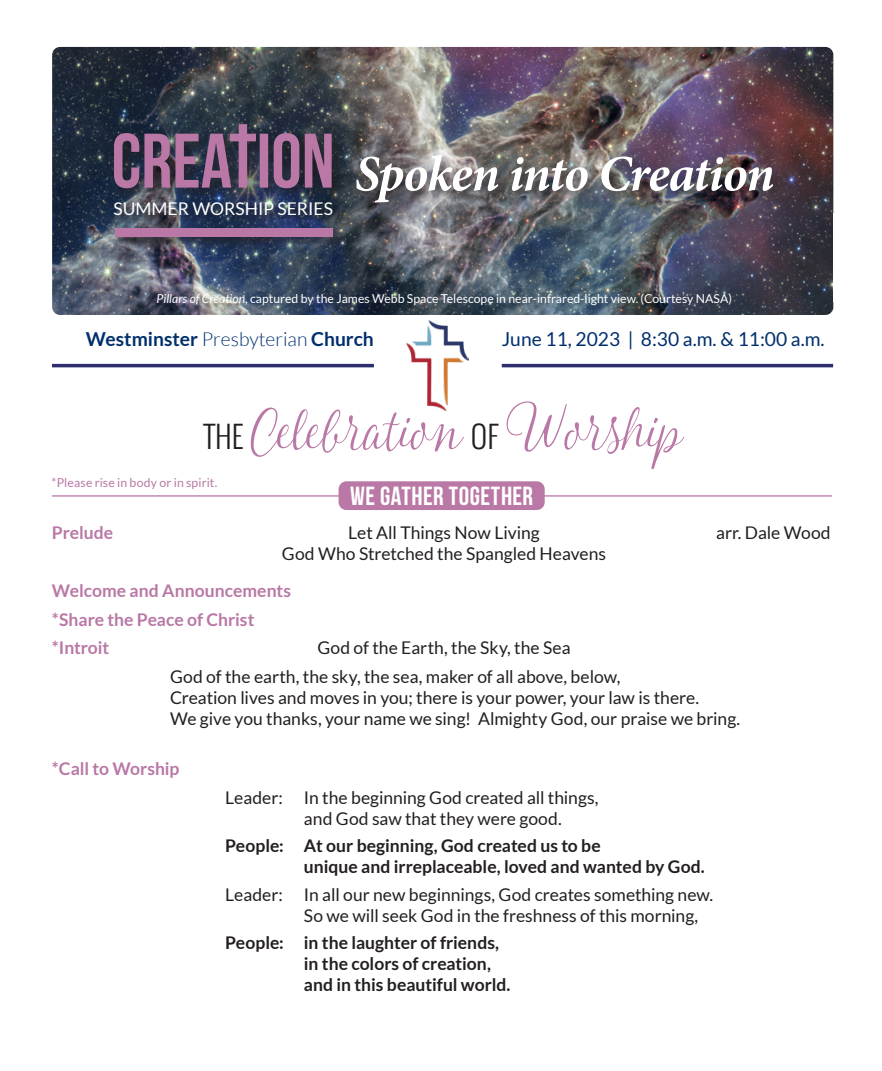
<style>
.page{position:relative;width:882px;height:1071px;background:#fff}
.page>*{position:absolute;margin:0;border:0;box-sizing:border-box;transform-origin:0 0}
.t1{font:83.65px "Fabulous";color:#b978a5}
.t2{font:italic 700 51.1px "Minion Pro";letter-spacing:-.025em;color:#fff}
.t3{font:300 30.45px "Oswald";color:#231f20}
.t4{font:26.25px "Bebas Neue";letter-spacing:.02em;color:#fff}
.t5{font:19.25px "Lato";color:#002f6c}
.t6{font:700 19.25px "Lato";color:#002f6c}
.t7{font:17.5px/21px "Lato";color:#231f20}
.t8{font:700 17.5px/21px "Lato";color:#231f20}
.t9{font:700 17.5px "Lato";color:#b978a5}
.t10{font:17.5px "Lato";color:#fff}
.t11{font:12.25px "Lato";color:#fff}
.t12{font:12.25px "Lato";letter-spacing:.01em;color:#b978a5}
.s1{font-style:italic}
.s2{font-weight:300}
</style>
<div class="page">
<img style="left:406px;top:320px;width:63px;height:91px">
<hr style="left:52px;top:364px;width:322px;height:3px;background:#2c2e6f">
<hr style="left:502px;top:364px;width:331px;height:3px;background:#2c2e6f">
<div style="left:339px;top:481px;width:206px;height:29px;background:#b978a5;border-radius:8px"></div>
<hr style="left:52px;top:495px;width:292px;height:2px;background:#b978a5">
<hr style="left:541px;top:495px;width:291px;height:2px;background:#b978a5">
<img style="left:52px;top:47px;width:781px;height:268px">
<div style="left:353px;top:151px;width:434px;height:66px;background:#231f20;opacity:.75"></div>
<div style="left:110px;top:121px;width:237px;height:109px;background:#231f20;opacity:.75"></div>
<svg style="left:114px;top:124px;width:218px;height:64px;background:#6d526f"></svg>
<div style="left:111px;top:224px;width:236px;height:28px;background:#231f20;opacity:.75"></div>
<div style="left:115px;top:228px;width:218px;height:8px;background:#b978a5"></div>
<p class="t10" style="left:113px;top:199px;width:221px">SUMMER WORSHIP SERIES</p>
<p class="t2" style="left:355px;top:138px;width:421px">Spoken into Creation</p>
<p class="t11" style="left:156px;top:292px;width:577px"><span class="s1">Pillars of Creation</span>, captured by the James Webb Space Telescope in near-infrared-light view. (Courtesy NASA)</p>
<p class="t6" style="left:86px;top:328px;width:290px">Westminster <span class="s2">Presbyterian</span> Church</p>
<p class="t5" style="left:502px;top:329px;width:324px">June 11, 2023 | 8:30 a.m. &amp; 11:00 a.m.</p>
<p class="t1" style="left:250px;top:388px;width:213px">Celebration</p>
<p class="t3" style="left:204px;top:414px;width:41px">THE</p>
<p class="t1" style="left:506px;top:388px;width:177px">Worship</p>
<p class="t3" style="left:471px;top:414px;width:29px">OF</p>
<p class="t12" style="left:52px;top:476px;width:167px">*Please rise in body or in spirit.</p>
<p class="t4" style="left:350px;top:481px;width:185px">WE GATHER TOGETHER</p>
<p class="t9" style="left:52px;top:523px;width:63px">Prelude</p>
<p class="t7" style="left:348px;top:522px;width:193px">Let All Things Now Living</p>
<p class="t7" style="left:716px;top:522px;width:116px">arr. Dale Wood</p>
<p class="t7" style="left:282px;top:543px;width:326px">God Who Stretched the Spangled Heavens</p>
<p class="t9" style="left:52px;top:580px;width:241px">Welcome and Announcements</p>
<p class="t9" style="left:52px;top:609px;width:204px">*Share the Peace of Christ</p>
<p class="t9" style="left:52px;top:638px;width:59px">*Introit</p>
<p class="t7" style="left:317px;top:637px;width:255px">God of the Earth, the Sky, the Sea</p>
<p class="t7" style="left:170px;top:666px;width:572px">God of the earth, the sky, the sea, maker of all above, below,<br>Creation lives and moves in you; there is your power, your law is there.<br>We give you thanks, your name we sing! Almighty God, our praise we bring.</p>
<p class="t9" style="left:52px;top:759px;width:129px">*Call to Worship</p>
<p class="t7" style="left:304px;top:787px;width:296px;text-indent:-79px">Leader: In the beginning God created all things, and God saw that they were good.</p>
<p class="t8" style="left:304px;top:835px;width:402px;text-indent:-79px">People: At our beginning, God created us to be<br>unique and irreplaceable, loved and wanted by God.</p>
<p class="t7" style="left:304px;top:884px;width:411px;text-indent:-79px">Leader: In all our new beginnings, God creates something new.<br>So we will seek God in the freshness of this morning,</p>
<p class="t8" style="left:304px;top:932px;width:208px;text-indent:-79px">People: in the laughter of friends, in the colors of creation, and in this beautiful world.</p>
</div>
